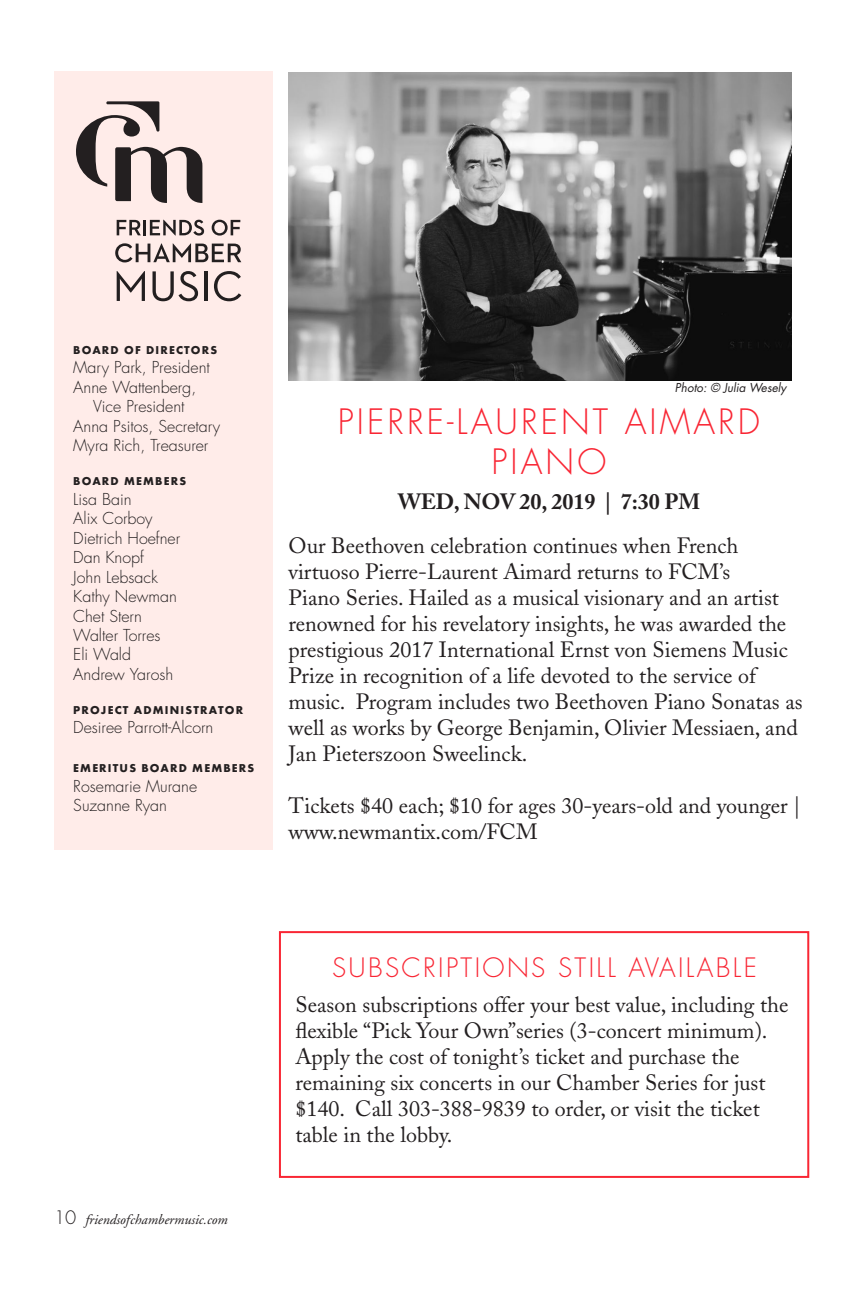
<style>
.page{position:relative;width:864px;height:1296px;background:#fff}
.page>*{position:absolute;margin:0;border:0;box-sizing:border-box;transform-origin:0 0}
.t1{font:300 34px/40px "Futura";letter-spacing:.09em;color:#f92634;text-align:center}
.t2{font:300 26px "Futura";letter-spacing:.09em;color:#f92634}
.t3{font:22px/26px "Adobe Caslon";color:#231f20}
.t4{font:700 22px "Adobe Caslon";color:#231f20}
.t5{font:300 16px/19.4px "Futura";color:#231f20}
.t6{font:italic 14px "Adobe Garamond";color:#231f20}
.t7{font:italic 12px "Futura";color:#231f20}
.t8{font:700 11.8px "Futura T";letter-spacing:.1em;color:#231f20}
.s1{font-family:"Futura";font-weight:300;font-style:normal;font-size:18px}
</style>
<div class="page">
<div style="left:279px;top:931px;width:530px;height:247px;border:2px solid #f92634"></div>
<div style="left:55px;top:71px;width:218px;height:779px;background:#ffece9"></div>
<svg style="left:117px;top:220px;width:87px;height:16px"></svg>
<svg style="left:212px;top:220px;width:28px;height:16px"></svg>
<svg style="left:115px;top:243px;width:126px;height:19px"></svg>
<svg style="left:117px;top:271px;width:28px;height:30px"></svg>
<svg style="left:153px;top:271px;width:45px;height:30px"></svg>
<hr style="left:204px;top:271px;width:4px;height:30px;background:#231f20">
<svg style="left:214px;top:271px;width:27px;height:30px"></svg>
<svg style="left:76px;top:101px;width:126px;height:102px"></svg>
<img style="left:289px;top:72px;width:503px;height:308px">
<p class="t8" style="left:73px;top:343px;width:145px">BOARD OF DIRECTORS</p>
<p class="t5" style="left:73px;top:358px;width:138px">Mary Park, President</p>
<p class="t5" style="left:73px;top:378px;width:125px">Anne Wattenberg,</p>
<p class="t5" style="left:93px;top:397px;width:93px">Vice President</p>
<p class="t5" style="left:73px;top:417px;width:149px">Anna Psitos, Secretary</p>
<p class="t5" style="left:73px;top:436px;width:137px">Myra Rich, Treasurer</p>
<p class="t8" style="left:73px;top:474px;width:114px">BOARD MEMBERS</p>
<p class="t5" style="left:73px;top:489px;width:108px">Lisa Bain<br>Alix Corboy<br>Dietrich Hoefner<br>Dan Knopf<br>John Lebsack<br>Kathy Newman<br>Chet Stern<br>Walter Torres<br>Eli Wald<br>Andrew Yarosh</p>
<p class="t8" style="left:73px;top:703px;width:171px">PROJECT ADMINISTRATOR</p>
<p class="t5" style="left:73px;top:718px;width:142px">Desiree Parrott-Alcorn</p>
<p class="t8" style="left:73px;top:761px;width:182px">EMERITUS BOARD MEMBERS</p>
<p class="t5" style="left:73px;top:776px;width:125px">Rosemarie Murane<br>Suzanne Ryan</p>
<p class="t7" style="left:675px;top:379px;width:113px">Photo: © Julia Wesely</p>
<h1 class="t1" style="left:338px;top:402px;width:424px">PIERRE-LAURENT AIMARD<br>PIANO</h1>
<p class="t4" style="left:398px;top:489px;width:304px">WED, NOV 20, 2019 | 7:30 PM</p>
<p class="t3" style="left:289px;top:533px;width:515px">Our Beethoven celebration continues when French virtuoso Pierre-Laurent Aimard returns to FCM’s<br>Piano Series. Hailed as a musical visionary and an artist renowned for his revelatory insights, he was awarded the prestigious 2017 International Ernst von Siemens Music Prize in recognition of a life devoted to the service of music. Program includes two Beethoven Piano Sonatas as well as works by George Benjamin, Olivier Messiaen, and Jan Pieterszoon Sweelinck.</p>
<p class="t3" style="left:289px;top:793px;width:514px">Tickets $40 each; $10 for ages 30-years-old and younger | www.newmantix.com/FCM</p>
<p class="t6" style="left:54px;top:1212px;width:175px"><span class="s1">10</span> friendsofchambermusic.com</p>
<p class="t2" style="left:332px;top:951px;width:426px">SUBSCRIPTIONS STILL AVAILABLE</p>
<p class="t3" style="left:295px;top:992px;width:495px">Season subscriptions offer your best value, including the flexible “Pick Your Own”series (3-concert minimum).<br>Apply the cost of tonight’s ticket and purchase the remaining six concerts in our Chamber Series for just $140. Call 303-388-9839 to order, or visit the ticket table in the lobby.</p>
</div>
